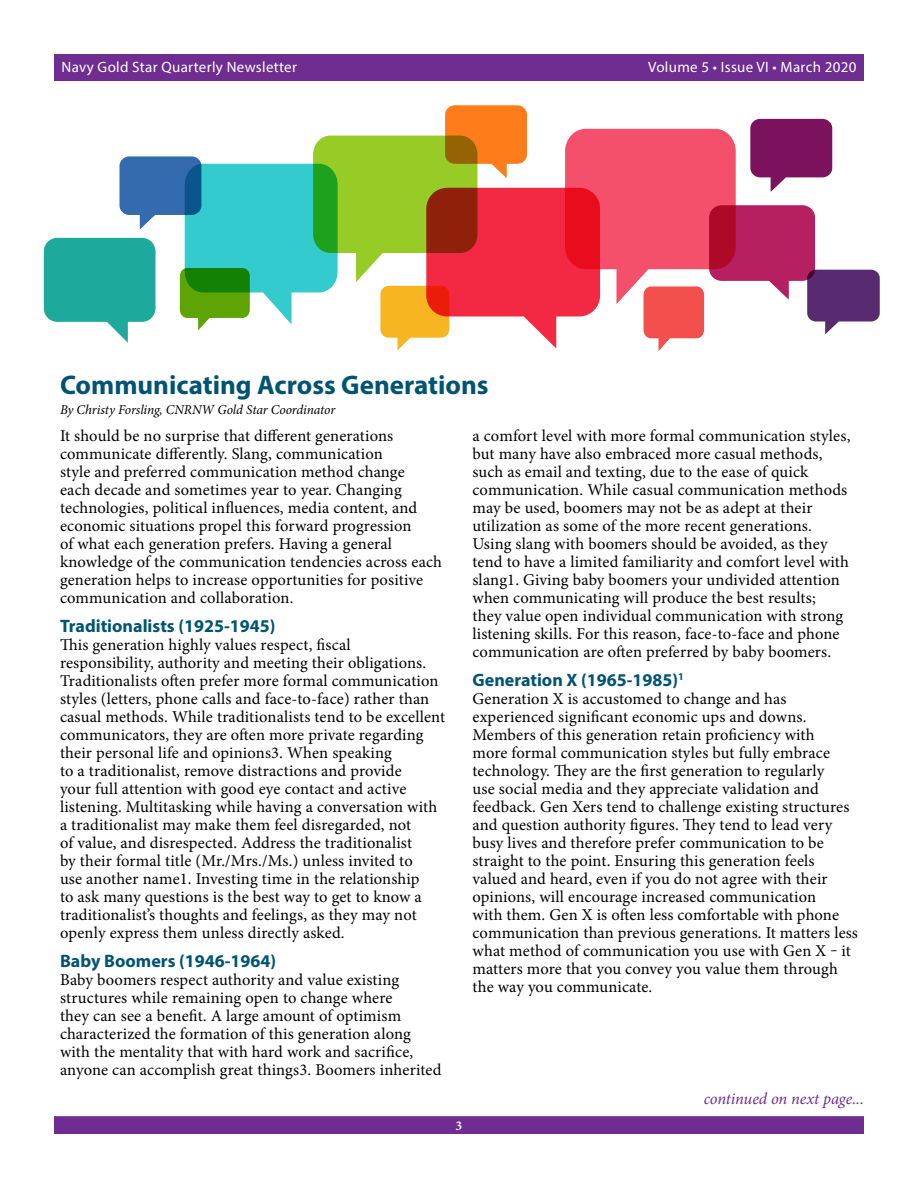
<style>
.page{position:relative;width:918px;height:1188px;background:#fff}
.page>*{position:absolute;margin:0;border:0;box-sizing:border-box;transform-origin:0 0}
.t1{font:700 27px "Myriad Pro";color:#005472}
.t2{font:700 18px "Myriad Pro";color:#005472}
.t3{font:16.5px/18px "Minion Pro";letter-spacing:.01em;color:#000}
.t4{font:italic 16.5px "Minion Pro";letter-spacing:-.005em;color:#6f2c91}
.t5{font:15px "Myriad Pro";letter-spacing:.02em;color:#fff}
.t6{font:italic 13.5px "Minion Pro";letter-spacing:-.01em;color:#000}
.t7{font:700 13.5px "Minion Pro";color:#fff}
</style>
<div class="page">
<svg style="left:44px;top:105px;width:836px;height:246px"></svg>
<div style="left:54px;top:54px;width:810px;height:27px;background:#6f2c91"></div>
<div style="left:54px;top:1116px;width:810px;height:18px;background:#6f2c91"></div>
<p class="t5" style="left:62px;top:58px;width:237px">Navy Gold Star Quarterly Newsletter</p>
<p class="t5" style="left:648px;top:58px;width:210px">Volume 5 • Issue VI • March 2020</p>
<h1 class="t1" style="left:60px;top:367px;width:430px">Communicating Across Generations</h1>
<p class="t6" style="left:60px;top:400px;width:277px">By Christy Forsling, CNRNW Gold Star Coordinator</p>
<p class="t3" style="left:60px;top:427px;width:383px">It should be no surprise that different generations communicate differently. Slang, communication<br>style and preferred communication method change<br>each decade and sometimes year to year. Changing technologies, political influences, media content, and economic situations propel this forward progression<br>of what each generation prefers. Having a general knowledge of the communication tendencies across each generation helps to increase opportunities for positive communication and collaboration.</p>
<p class="t2" style="left:60px;top:614px;width:217px">Traditionalists (1925-1945)</p>
<p class="t3" style="left:60px;top:636px;width:387px">This generation highly values respect, fiscal responsibility, authority and meeting their obligations.<br>Traditionalists often prefer more formal communication styles (letters, phone calls and face-to-face) rather than casual methods. While traditionalists tend to be excellent communicators, they are often more private regarding their personal life and opinions3. When speaking<br>to a traditionalist, remove distractions and provide<br>your full attention with good eye contact and active listening. Multitasking while having a conversation with a traditionalist may make them feel disregarded, not<br>of value, and disrespected. Address the traditionalist<br>by their formal title (Mr./Mrs./Ms.) unless invited to<br>use another name1. Investing time in the relationship<br>to ask many questions is the best way to get to know a traditionalist’s thoughts and feelings, as they may not openly express them unless directly asked.</p>
<p class="t2" style="left:60px;top:949px;width:218px">Baby Boomers (1946-1964)</p>
<p class="t3" style="left:60px;top:971px;width:383px">Baby boomers respect authority and value existing structures while remaining open to change where<br>they can see a benefit. A large amount of optimism characterized the formation of this generation along with the mentality that with hard work and sacrifice, anyone can accomplish great things3. Boomers inherited</p>
<p class="t3" style="left:472px;top:427px;width:379px">a comfort level with more formal communication styles, but many have also embraced more casual methods, such as email and texting, due to the ease of quick communication. While casual communication methods may be used, boomers may not be as adept at their utilization as some of the more recent generations.<br>Using slang with boomers should be avoided, as they tend to have a limited familiarity and comfort level with slang1. Giving baby boomers your undivided attention when communicating will produce the best results;<br>they value open individual communication with strong listening skills. For this reason, face-to-face and phone communication are often preferred by baby boomers.</p>
<p class="t2" style="left:472px;top:668px;width:213px">Generation X (1965-1985)<sup>1</sup></p>
<p class="t3" style="left:472px;top:690px;width:387px">Generation X is accustomed to change and has experienced significant economic ups and downs.<br>Members of this generation retain proficiency with<br>more formal communication styles but fully embrace technology. They are the first generation to regularly<br>use social media and they appreciate validation and feedback. Gen Xers tend to challenge existing structures and question authority figures. They tend to lead very busy lives and therefore prefer communication to be straight to the point. Ensuring this generation feels valued and heard, even if you do not agree with their opinions, will encourage increased communication<br>with them. Gen X is often less comfortable with phone communication than previous generations. It matters less what method of communication you use with Gen X ‒ it matters more that you convey you value them through the way you communicate.</p>
<p class="t7" style="left:456px;top:1116px;width:8px">3</p>
<p class="t4" style="left:704px;top:1087px;width:162px">continued on next page...</p>
</div>
